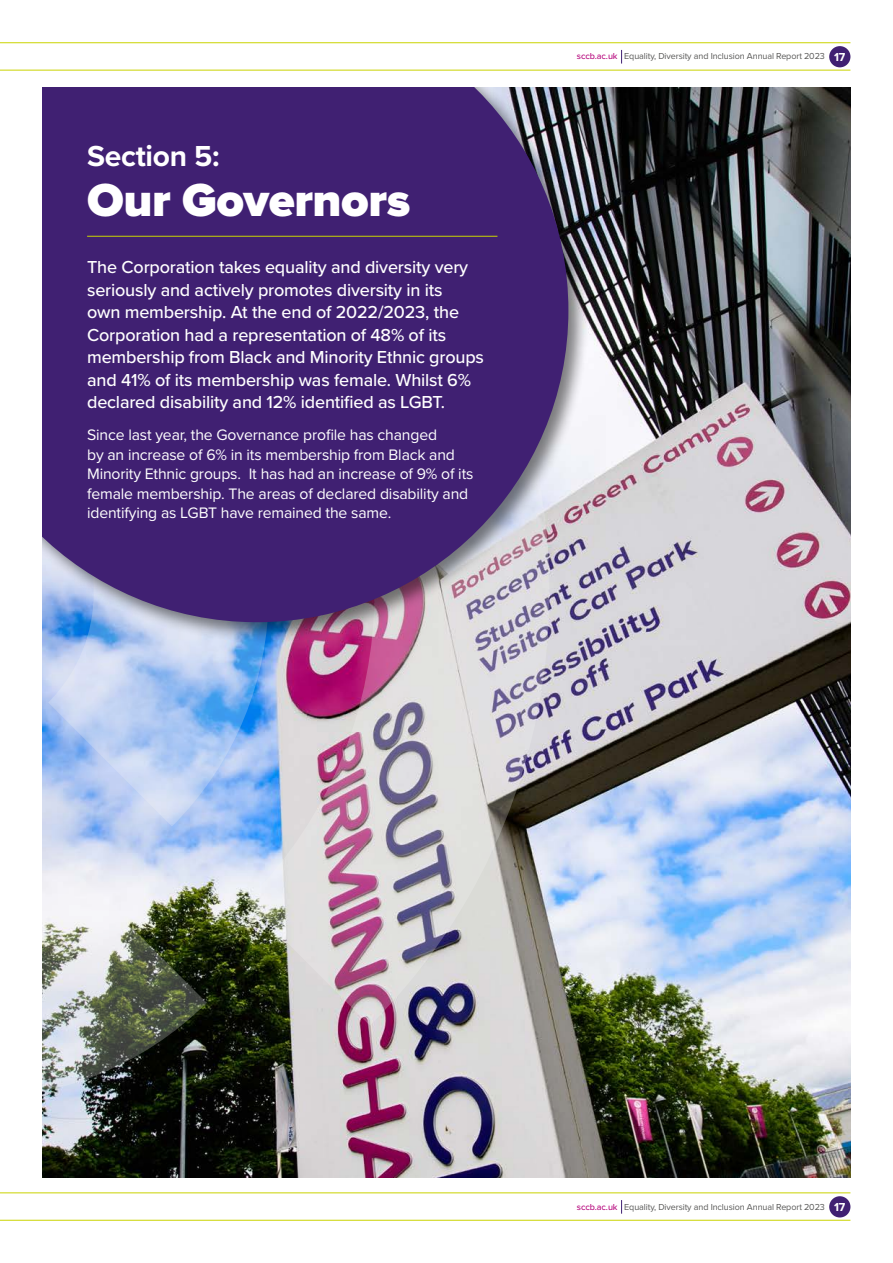
<style>
.page{position:relative;width:893px;height:1263px;background:#fff}
.page>*{position:absolute;margin:0;border:0;box-sizing:border-box;transform-origin:0 0}
.t1{font:900 48px "Proxima Nova";letter-spacing:-.01em;color:#fff}
.t2{font:700 30px "Proxima Nova";letter-spacing:-.01em;color:#fff}
.t3{font:500 18px/22.5px "Proxima Nova";letter-spacing:-.01em;color:#fff}
.t4{font:15.75px/19.5px "Proxima Nova";letter-spacing:-.01em;color:#fff}
.t5{font:700 12px "Proxima Nova";color:#fff}
.t6{font:9px "Proxima Nova";letter-spacing:-.01em;color:#575756}
.s1{font-weight:500;color:#b80e80}
</style>
<div class="page">
<hr style="left:0;top:1192px;width:850px;height:1px;background:#cad400">
<hr style="left:0;top:42px;width:850px;height:1px;background:#cad400">
<hr style="left:0;top:1220px;width:850px;height:1px;background:#cad400">
<hr style="left:0;top:70px;width:850px;height:1px;background:#cad400">
<svg style="left:621px;top:1200px;width:1px;height:14px"></svg>
<svg style="left:621px;top:50px;width:1px;height:14px"></svg>
<div style="left:829px;top:1196px;width:21px;height:21px;background:#402072;border-radius:50%"></div>
<div style="left:829px;top:46px;width:21px;height:21px;background:#402072;border-radius:50%"></div>
<img style="left:43px;top:87px;width:807px;height:1090px">
<img style="left:207px;top:643px;width:368px;height:382px">
<svg style="left:207px;top:643px;width:94px;height:183px;background:#94b4e7"></svg>
<img style="left:43px;top:643px;width:164px;height:456px">
<div style="left:43px;top:87px;width:546px;height:556px;background:#000;opacity:.5"></div>
<svg style="left:43px;top:87px;width:525px;height:535px;background:#4c2f7a"></svg>
<hr style="left:87px;top:236px;width:410px;height:1px;background:#cad400">
<p class="t2" style="left:87px;top:134px;width:134px">Section 5:</p>
<p class="t1" style="left:87px;top:164px;width:325px">Our Governors</p>
<p class="t3" style="left:87px;top:255px;width:398px">The Corporation takes equality and diversity very seriously and actively promotes diversity in its<br>own membership. At the end of 2022/2023, the Corporation had a representation of 48% of its membership from Black and Minority Ethnic groups and 41% of its membership was female. Whilst 6% declared disability and 12% identified as LGBT.</p>
<p class="t4" style="left:87px;top:425px;width:388px">Since last year, the Governance profile has changed<br>by an increase of 6% in its membership from Black and Minority Ethnic groups. It has had an increase of 9% of its female membership. The areas of declared disability and identifying as LGBT have remained the same.</p>
<p class="t6" style="left:577px;top:50px;width:250px"><span class="s1">sccb.ac.uk</span> Equality, Diversity and Inclusion Annual Report 2023</p>
<p class="t5" style="left:834px;top:48px;width:13px">17</p>
<p class="t6" style="left:577px;top:1200px;width:250px"><span class="s1">sccb.ac.uk</span> Equality, Diversity and Inclusion Annual Report 2023</p>
<p class="t5" style="left:834px;top:1198px;width:13px">17</p>
</div>
